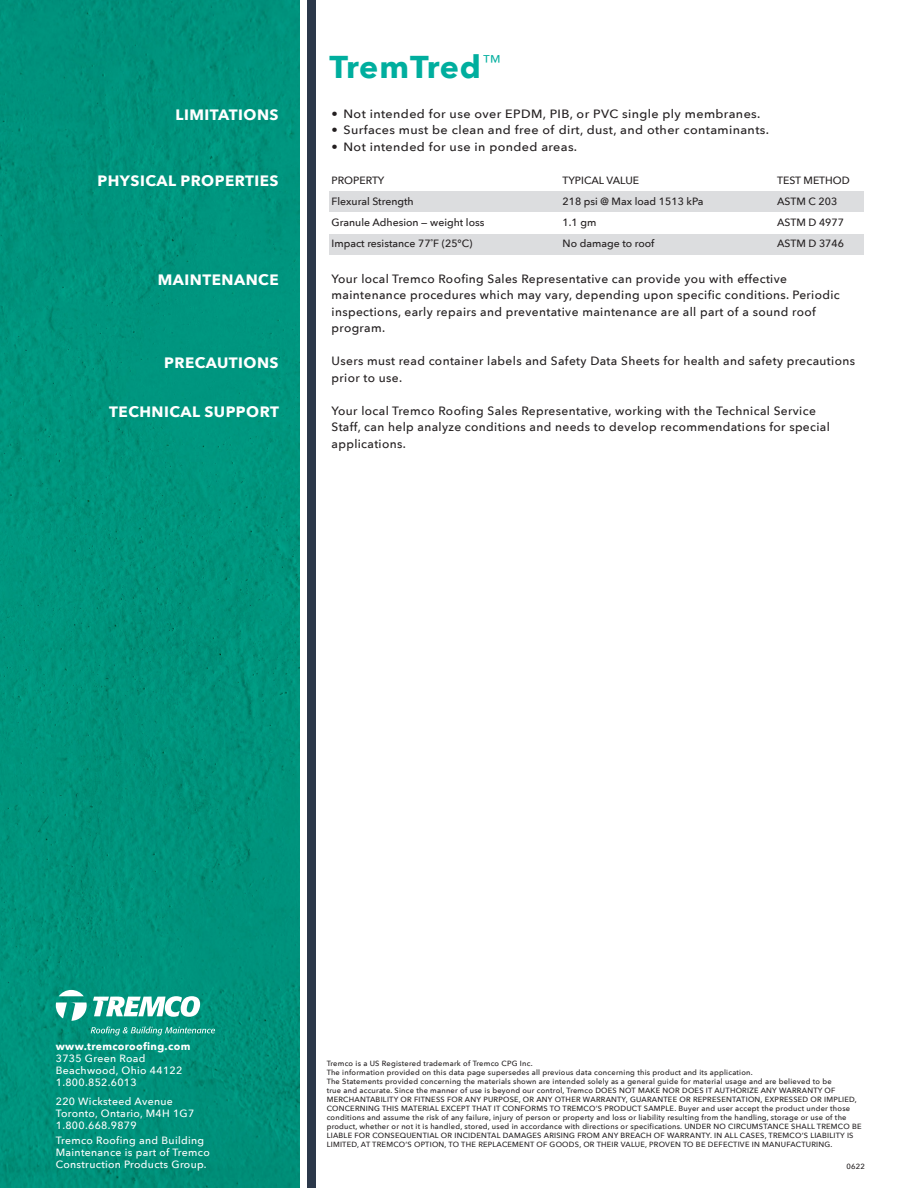
<style>
.page{position:relative;width:918px;height:1188px;background:#fff}
.page>*{position:absolute;margin:0;border:0;box-sizing:border-box;transform-origin:0 0}
.t1{font:700 31.5px "Avenir Next";letter-spacing:.01em;color:#00ae9e}
.t2{font:700 15px "Avenir Next";letter-spacing:.03em;color:#fff}
.t3{font:500 12px/16.5px "Avenir Next";letter-spacing:.03em;color:#231f20}
.t4{font:500 12px "Avenir Next";letter-spacing:.03em;color:#231f20;scale:1.05 1}
.t5{font:500 10.5px/12px "Avenir Next";letter-spacing:.03em;color:#fff}
.t6{font:500 10.5px "Avenir Next";color:#231f20}
.t7{font:700 10.5px "Avenir Next";letter-spacing:.03em;color:#fff}
.t8{font:500 7.5px/9px "Avenir Next";letter-spacing:.03em;color:#231f20}
</style>
<div class="page">
<div style="left:307px;top:0;width:8px;height:1188px;background:#2b384a"></div>
<img style="left:0;top:0;width:300px;height:1188px">
<div style="left:329px;top:192px;width:535px;height:20px;background:#dcdddf"></div>
<div style="left:329px;top:234px;width:535px;height:20px;background:#dcdddf"></div>
<svg style="left:56px;top:990px;width:159px;height:45px"></svg>
<p class="t1" style="left:329px;top:40px;width:173px">TremTred<sup>™</sup></p>
<p class="t2" style="left:176px;top:102px;width:105px">LIMITATIONS</p>
<p class="t4" style="left:332px;top:103px;width:410px">• Not intended for use over EPDM, PIB, or PVC single ply membranes.</p>
<p class="t4" style="left:332px;top:120px;width:418px">• Surfaces must be clean and free of dirt, dust, and other contaminants.</p>
<p class="t4" style="left:332px;top:136px;width:236px">• Not intended for use in ponded areas.</p>
<p class="t2" style="left:98px;top:168px;width:183px">PHYSICAL PROPERTIES</p>
<p class="t6" style="left:332px;top:172px;width:54px">PROPERTY</p>
<p class="t6" style="left:563px;top:172px;width:78px">TYPICAL VALUE</p>
<p class="t6" style="left:777px;top:172px;width:74px">TEST METHOD</p>
<p class="t6" style="left:332px;top:193px;width:84px">Flexural Strength</p>
<p class="t6" style="left:563px;top:193px;width:142px">218 psi @ Max load 1513 kPa</p>
<p class="t6" style="left:777px;top:193px;width:62px">ASTM C 203</p>
<p class="t6" style="left:332px;top:214px;width:154px">Granule Adhesion — weight loss</p>
<p class="t6" style="left:563px;top:214px;width:35px">1.1 gm</p>
<p class="t6" style="left:777px;top:214px;width:68px">ASTM D 4977</p>
<p class="t6" style="left:332px;top:235px;width:142px">Impact resistance 77˚F (25°C)</p>
<p class="t6" style="left:563px;top:235px;width:93px">No damage to roof</p>
<p class="t6" style="left:777px;top:235px;width:68px">ASTM D 3746</p>
<p class="t2" style="left:158px;top:267px;width:122px">MAINTENANCE</p>
<p class="t2" style="left:164px;top:349px;width:116px">PRECAUTIONS</p>
<p class="t2" style="left:109px;top:399px;width:171px">TECHNICAL SUPPORT</p>
<p class="t3" style="left:332px;top:270px;width:510px">Your local Tremco Roofing Sales Representative can provide you with effective maintenance procedures which may vary, depending upon specific conditions. Periodic inspections, early repairs and preventative maintenance are all part of a sound roof program.</p>
<p class="t3" style="left:332px;top:353px;width:525px">Users must read container labels and Safety Data Sheets for health and safety precautions prior to use.</p>
<p class="t3" style="left:332px;top:402px;width:500px">Your local Tremco Roofing Sales Representative, working with the Technical Service<br>Staff, can help analyze conditions and needs to develop recommendations for special applications.</p>
<p class="t7" style="left:56px;top:1037px;width:136px">www.tremcoroofing.com</p>
<p class="t5" style="left:56px;top:1052px;width:91px">3735 Green Road</p>
<p class="t5" style="left:56px;top:1064px;width:128px">Beachwood, Ohio 44122</p>
<p class="t5" style="left:56px;top:1076px;width:83px">1.800.852.6013</p>
<p class="t5" style="left:56px;top:1095px;width:119px">220 Wicksteed Avenue</p>
<p class="t5" style="left:56px;top:1107px;width:140px">Toronto, Ontario, M4H 1G7</p>
<p class="t5" style="left:56px;top:1119px;width:83px">1.800.668.9879</p>
<p class="t5" style="left:56px;top:1134px;width:155px">Tremco Roofing and Building<br>Maintenance is part of Tremco<br>Construction Products Group.</p>
<p class="t8" style="left:327px;top:1059px;width:207px">Tremco is a US Registered trademark of Tremco CPG Inc.</p>
<p class="t8" style="left:327px;top:1068px;width:428px">The information provided on this data page supersedes all previous data concerning this product and its application.</p>
<p class="t8" style="left:327px;top:1077px;width:536px">The Statements provided concerning the materials shown are intended solely as a general guide for material usage and are believed to be<br>true and accurate. Since the manner of use is beyond our control, Tremco DOES NOT MAKE NOR DOES IT AUTHORIZE ANY WARRANTY OF MERCHANTABILITY OR FITNESS FOR ANY PURPOSE, OR ANY OTHER WARRANTY, GUARANTEE OR REPRESENTATION, EXPRESSED OR IMPLIED, CONCERNING THIS MATERIAL EXCEPT THAT IT CONFORMS TO TREMCO’S PRODUCT SAMPLE. Buyer and user accept the product under those conditions and assume the risk of any failure, injury of person or property and loss or liability resulting from the handling, storage or use of the product, whether or not it is handled, stored, used in accordance with directions or specifications. UNDER NO CIRCUMSTANCE SHALL TREMCO BE LIABLE FOR CONSEQUENTIAL OR INCIDENTAL DAMAGES ARISING FROM ANY BREACH OF WARRANTY. IN ALL CASES, TREMCO’S LIABILITY IS LIMITED, AT TREMCO’S OPTION, TO THE REPLACEMENT OF GOODS, OR THEIR VALUE, PROVEN TO BE DEFECTIVE IN MANUFACTURING.</p>
<p class="t8" style="left:847px;top:1162px;width:20px">0622</p>
</div>
